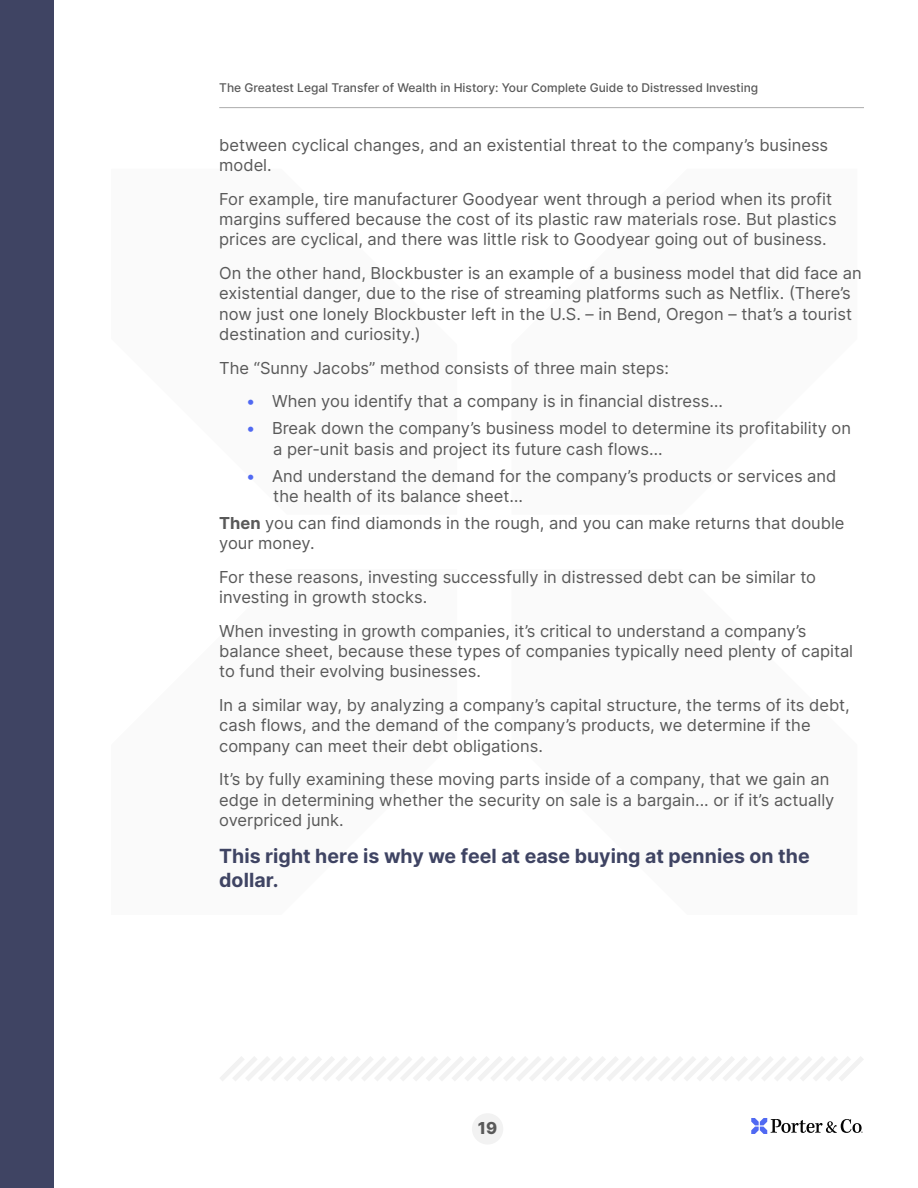
<style>
.page{position:relative;width:918px;height:1188px;background:#fff}
.page>*{position:absolute;margin:0;border:0;box-sizing:border-box;transform-origin:0 0}
.Porter_Body_Copy{font:700 19.5px/24px "Inter";color:#3f4463}
.Porter_Body_Copy-2{font:16.5px/20.2px "Inter";color:#595959}
.t1{font:800 16.5px "Inter";color:#595959}
.t2{font:500 12px "Inter";color:#595959}
.s1{color:#5069f2}
.s2{font-weight:700}
</style>
<div class="page">
<svg style="left:220px;top:1057px;width:643px;height:24px"></svg>
<div style="left:0;top:0;width:54px;height:1188px;background:#3f4463"></div>
<svg style="left:751px;top:1118px;width:111px;height:16px"></svg>
<hr style="left:219px;top:107px;width:645px;height:1px;background:#acacac">
<div style="left:472px;top:1113px;width:31px;height:32px;background:#f2f2f2;border-radius:50%"></div>
<p class="t2" style="left:219px;top:78px;width:541px">The Greatest Legal Transfer of Wealth in History: Your Complete Guide to Distressed Investing</p>
<p class="Porter_Body_Copy-2" style="left:219px;top:134px;width:611px">between cyclical changes, and an existential threat to the company’s business model.</p>
<p class="Porter_Body_Copy-2" style="left:219px;top:188px;width:619px">For example, tire manufacturer Goodyear went through a period when its profit margins suffered because the cost of its plastic raw materials rose. But plastics prices are cyclical, and there was little risk to Goodyear going out of business.</p>
<p class="Porter_Body_Copy-2" style="left:219px;top:263px;width:644px">On the other hand, Blockbuster is an example of a business model that did face an existential danger, due to the rise of streaming platforms such as Netflix. (There’s now just one lonely Blockbuster left in the U.S. – in Bend, Oregon – that’s a tourist destination and curiosity.)</p>
<p class="Porter_Body_Copy-2" style="left:219px;top:357px;width:451px">The “Sunny Jacobs” method consists of three main steps:</p>
<p class="Porter_Body_Copy-2" style="left:246px;top:391px;width:478px"><span class="s1">•</span> When you identify that a company is in financial distress…</p>
<p class="Porter_Body_Copy-2" style="left:273px;top:418px;width:579px;text-indent:-27px"><span class="s1">•</span> Break down the company’s business model to determine its profitability on a per-unit basis and project its future cash flows…</p>
<p class="Porter_Body_Copy-2" style="left:273px;top:465px;width:565px;text-indent:-27px"><span class="s1">•</span> And understand the demand for the company’s products or services and the health of its balance sheet…</p>
<p class="Porter_Body_Copy-2" style="left:219px;top:512px;width:627px"><span class="s2">Then</span> you can find diamonds in the rough, and you can make returns that double your money.</p>
<p class="Porter_Body_Copy-2" style="left:219px;top:566px;width:598px">For these reasons, investing successfully in distressed debt can be similar to investing in growth stocks.</p>
<p class="Porter_Body_Copy-2" style="left:219px;top:620px;width:635px">When investing in growth companies, it’s critical to understand a company’s balance sheet, because these types of companies typically need plenty of capital to fund their evolving businesses.</p>
<p class="Porter_Body_Copy-2" style="left:219px;top:695px;width:632px">In a similar way, by analyzing a company’s capital structure, the terms of its debt, cash flows, and the demand of the company’s products, we determine if the company can meet their debt obligations.</p>
<p class="Porter_Body_Copy-2" style="left:219px;top:769px;width:617px">It’s by fully examining these moving parts inside of a company, that we gain an edge in determining whether the security on sale is a bargain... or if it’s actually overpriced junk.</p>
<p class="Porter_Body_Copy" style="left:219px;top:844px;width:592px">This right here is why we feel at ease buying at pennies on the dollar.</p>
<p class="t1" style="left:478px;top:1116px;width:21px">19</p>
</div>
